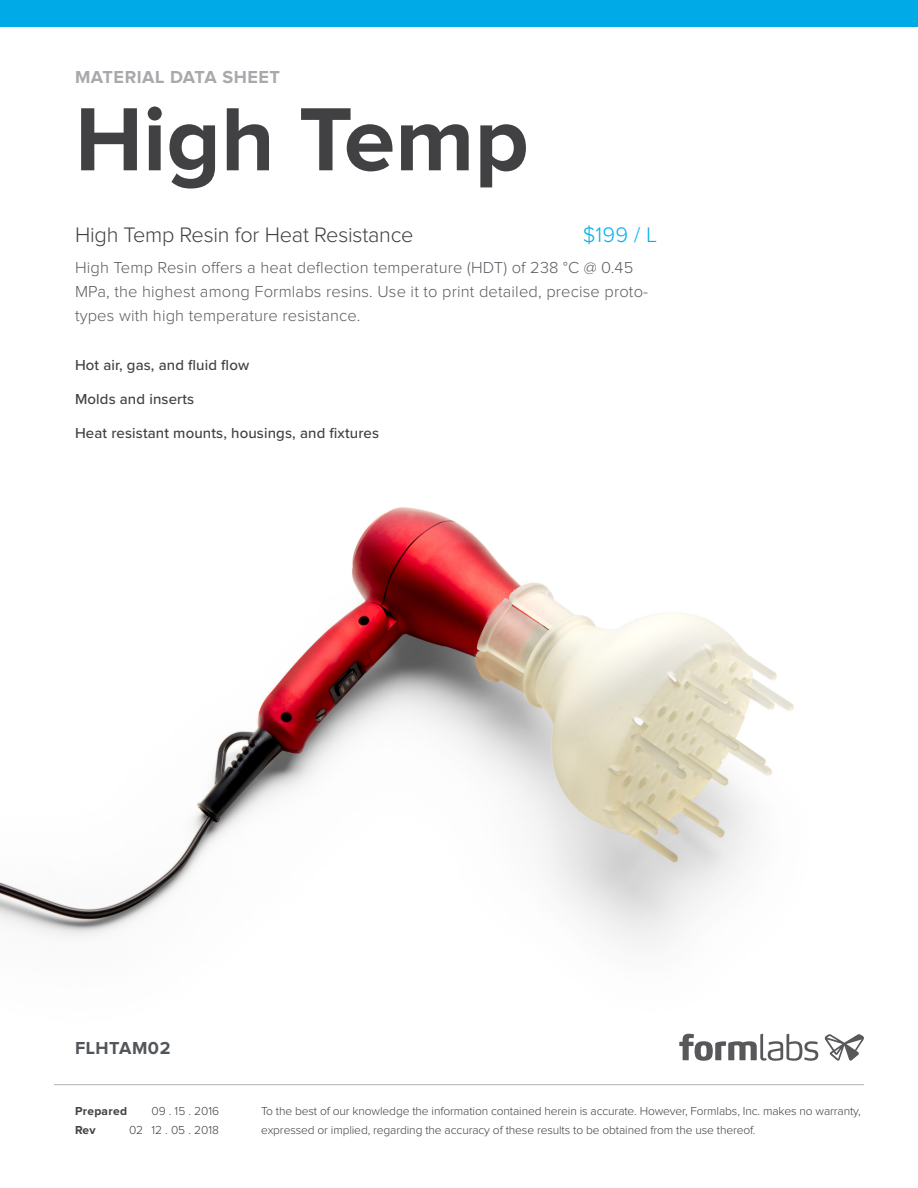
<style>
.page{position:relative;width:918px;height:1188px;background:#fff}
.page>*{position:absolute;margin:0;border:0;box-sizing:border-box;transform-origin:0 0}
.t1{font:700 93px "Proxima Nova";color:#414042}
.t2{font:300 21.75px "Proxima Nova";letter-spacing:-.01em;color:#414042}
.t3{font:300 21.75px "Proxima Nova";color:#00b0e9}
.t4{font:700 18px "Proxima Nova";letter-spacing:.03em;color:#a7a9ac}
.t5{font:700 18px "Proxima Nova";letter-spacing:.03em;color:#52555b}
.t6{font:300 16.5px/24px "Proxima Nova";letter-spacing:.01em;color:#5a5d61}
.t7{font:500 15px "Proxima Nova";letter-spacing:.01em;color:#414042}
.t8{font:300 12px/19.5px "Proxima Nova";letter-spacing:-.01em;color:#414042}
.t9{font:700 12px "Proxima Nova";letter-spacing:.025em;color:#414042}
</style>
<div class="page">
<img style="left:0;top:507px;width:794px;height:527px">
<svg style="left:679px;top:1034px;width:139px;height:27px"></svg>
<svg style="left:824px;top:1034px;width:40px;height:27px"></svg>
<div style="left:0;top:0;width:918px;height:27px;background:#00aae7"></div>
<hr style="left:54px;top:1084px;width:810px;height:1px;background:#afb1b1">
<h3 class="t4" style="left:75px;top:69px;width:207px">MATERIAL DATA SHEET</h3>
<h1 class="t1" style="left:75px;top:97px;width:455px">High Temp</h1>
<h2 class="t3" style="left:583px;top:225px;width:76px">$199 / L</h2>
<h2 class="t2" style="left:75px;top:225px;width:340px">High Temp Resin for Heat Resistance</h2>
<h3 class="t6" style="left:75px;top:256px;width:575px">High Temp Resin offers a heat deflection temperature (HDT) of 238 °C @ 0.45<br>MPa, the highest among Formlabs resins. Use it to print detailed, precise proto&shy;types with high temperature resistance.</h3>
<p class="t7" style="left:75px;top:354px;width:176px">Hot air, gas, and fluid flow</p>
<p class="t7" style="left:75px;top:388px;width:121px">Molds and inserts</p>
<p class="t7" style="left:75px;top:421px;width:306px">Heat resistant mounts, housings, and fixtures</p>
<h3 class="t5" style="left:75px;top:1040px;width:97px">FLHTAM02</h3>
<p class="t9" style="left:75px;top:1105px;width:54px">Prepared</p>
<p class="t8" style="left:152px;top:1101px;width:69px">09 . 15 . 2016</p>
<p class="t9" style="left:75px;top:1125px;width:22px">Rev</p>
<p class="t8" style="left:129px;top:1121px;width:91px">02 12 . 05 . 2018</p>
<p class="t8" style="left:261px;top:1101px;width:601px">To the best of our knowledge the information contained herein is accurate. However, Formlabs, Inc. makes no warranty, expressed or implied, regarding the accuracy of these results to be obtained from the use thereof.</p>
</div>
